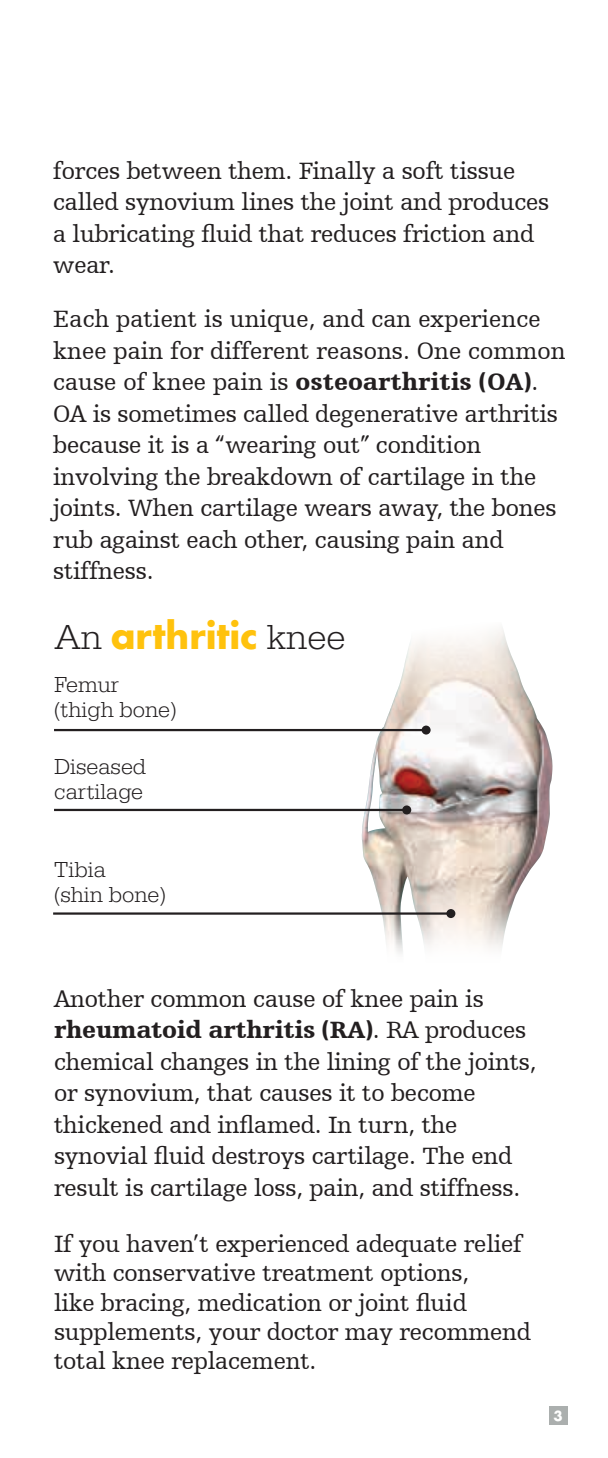
<style>
.page{position:relative;width:608px;height:1458px;background:#fff}
.page>*{position:absolute;margin:0;border:0;box-sizing:border-box;transform-origin:0 0}
.t1{font:700 36px "Futura For Stryker";color:#ffc20d}
.t2{font:24.75px/31.5px "Humanist Slabserif 712 BT";letter-spacing:-.01em;color:#231f20}
.t3{font:300 22.5px/24.8px "URW Egyptienne TOT";color:#231f20}
.t4{font:700 13.5px "Futura For Stryker";color:#fff}
.s1{font-weight:900}
.s2{font-family:"URW Egyptienne TOT";font-weight:300;color:#231f20}
</style>
<div class="page">
<div style="left:548px;top:1406px;width:19px;height:18px;background:#abafae"></div>
<img style="left:362px;top:628px;width:190px;height:326px">
<hr style="left:54px;top:729px;width:372px;height:2px;background:#231f20">
<div style="left:421px;top:726px;width:9px;height:9px;background:#231f20;border-radius:50%"></div>
<hr style="left:54px;top:809px;width:352px;height:2px;background:#231f20">
<div style="left:402px;top:805px;width:9px;height:9px;background:#231f20;border-radius:50%"></div>
<hr style="left:53px;top:912px;width:398px;height:3px;background:#231f20">
<div style="left:446px;top:909px;width:9px;height:9px;background:#231f20;border-radius:50%"></div>
<p class="t2" style="left:53px;top:154px;width:497px">forces between them. Finally a soft tissue called synovium lines the joint and produces a lubricating fluid that reduces friction and wear.</p>
<p class="t2" style="left:53px;top:303px;width:514px">Each patient is unique, and can experience knee pain for different reasons. One common cause of knee pain is <span class="s1">osteoarthritis (OA)</span>.<br>OA is sometimes called degenerative arthritis because it is a “wearing out” condition involving the breakdown of cartilage in the joints. When cartilage wears away, the bones rub against each other, causing pain and stiffness.</p>
<h1 class="t1" style="left:54px;top:612px;width:292px"><span class="s2">An</span> arthritic <span class="s2">knee</span></h1>
<p class="t3" style="left:54px;top:672px;width:124px">Femur (thigh bone)</p>
<p class="t3" style="left:54px;top:755px;width:94px">Diseased cartilage</p>
<p class="t3" style="left:54px;top:858px;width:113px">Tibia<br>(shin bone)</p>
<p class="t2" style="left:54px;top:982px;width:484px">Another common cause of knee pain is <span class="s1">rheumatoid arthritis (RA)</span>. RA produces chemical changes in the lining of the joints, or synovium, that causes it to become thickened and inflamed. In turn, the synovial fluid destroys cartilage. The end result is cartilage loss, pain, and stiffness.</p>
<p class="t2" style="left:54px;top:1229px;width:478px;line-height:29.2px">If you haven’t experienced adequate relief with conservative treatment options,<br>like bracing, medication or joint fluid supplements, your doctor may recommend total knee replacement.</p>
<p class="t4" style="left:553px;top:1407px;width:11px">3</p>
</div>
